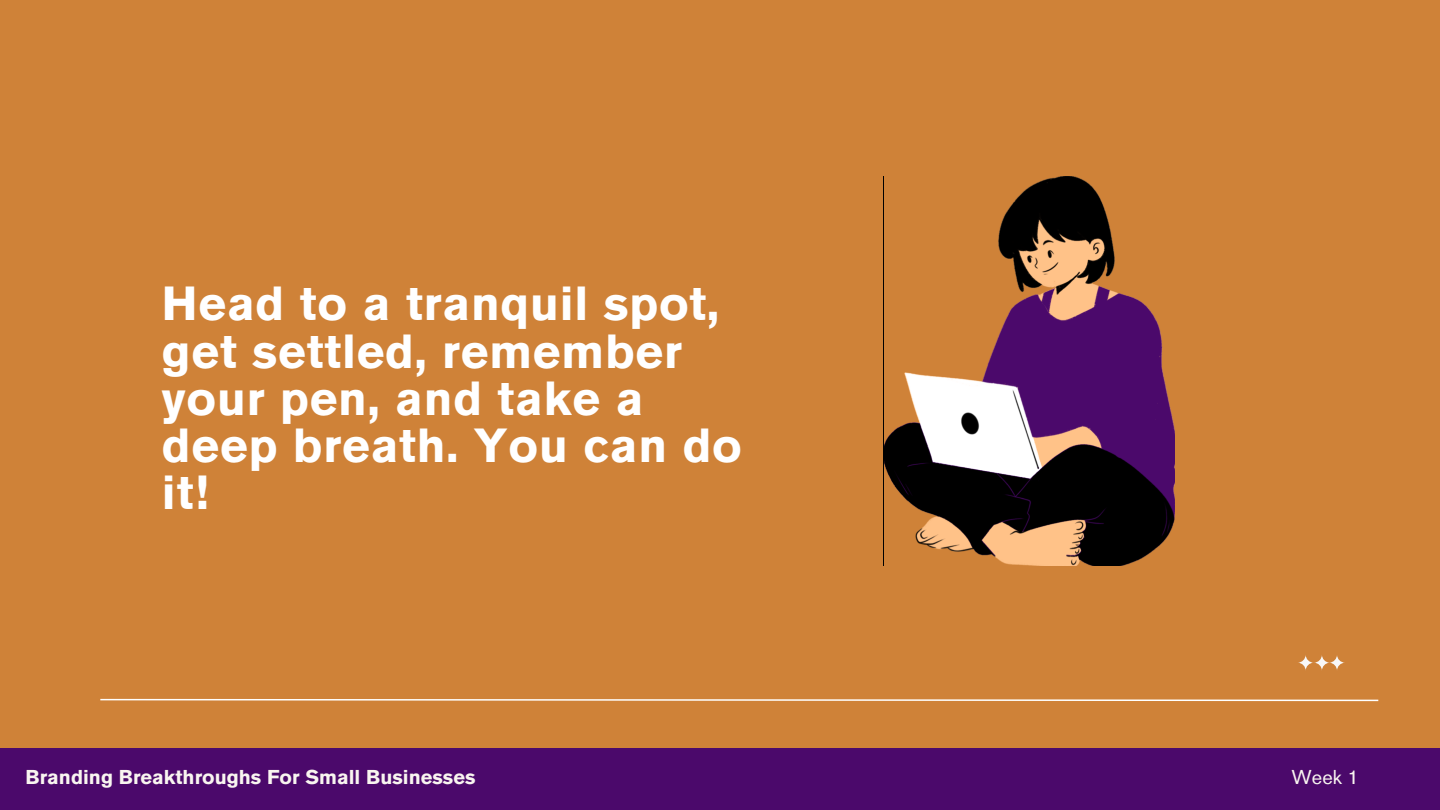
<style>
.page{position:relative;width:1440px;height:810px;background:#cf8238}
.page>*{position:absolute;margin:0;border:0;box-sizing:border-box;transform-origin:0 0}
.t1{font:700 47.6px/47.2px "Akzidenz Grotesk Pro";letter-spacing:.015em;color:#fff}
.t2{font:700 20px "Akzidenz Grotesk Pro";color:#f9f5f0}
.t3{font:20px "Akzidenz Grotesk Pro";color:#f9f5f0}
</style>
<div class="page">
<div style="left:0;top:748px;width:1440px;height:62px;background:#4b096b"></div>
<svg style="left:100px;top:698px;width:1279px;height:4px"></svg>
<svg style="left:1298px;top:655px;width:47px;height:15px"></svg>
<svg style="left:884px;top:176px;width:291px;height:389px"></svg>
<p class="t1" style="left:162px;top:285px;width:582px">Head to a tranquil spot, get settled, remember your pen, and take a deep breath. You can do it!</p>
<p class="t2" style="left:26px;top:769px;width:451px">Branding Breakthroughs For Small Businesses</p>
<h1 class="t3" style="left:1292px;top:769px;width:69px">Week 1</h1>
</div>
